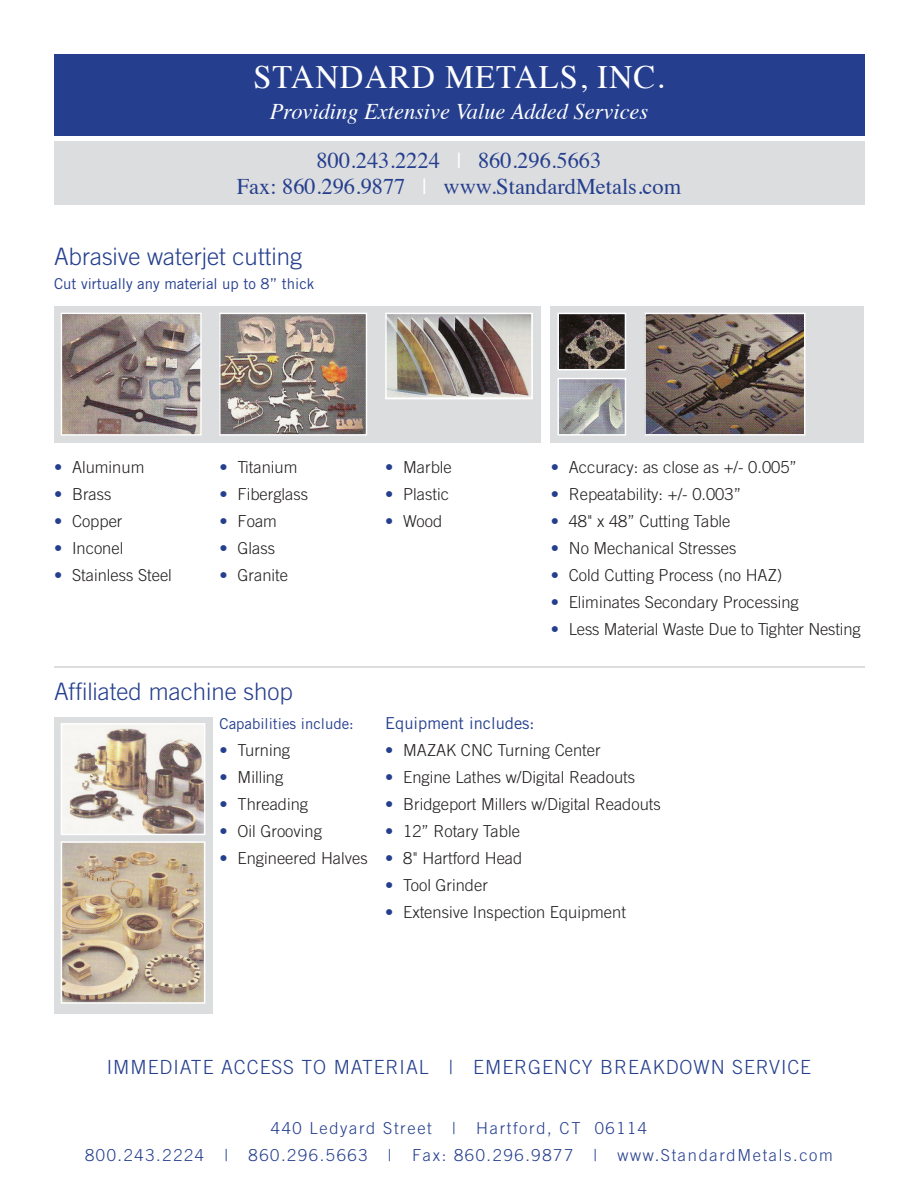
<style>
.page{position:relative;width:918px;height:1188px;background:#fff}
.page>*{position:absolute;margin:0;border:0;box-sizing:border-box;transform-origin:0 0}
.t1{font:32.55px "Times";letter-spacing:.03em;color:#fff}
.t2{font:300 24px "Trade Gothic";color:#253f8e}
.t3{font:italic 22.35px/48.3px "Times";color:#fff;text-align:center}
.t4{font:22.35px "Times";color:#253f8e}
.t5{font:300 19.5px "Trade Gothic";letter-spacing:.05em;color:#253f8e}
.t6{font:300 16.5px "Trade Gothic";color:#231f20}
.t7{font:300 16.5px/27px "Trade Gothic";letter-spacing:.1em;color:#253f8e;text-align:center}
.t8{font:16.5px "Trade Gothic";color:#253f8e}
.t9{font:15px "Trade Gothic";color:#253f8e}
.s1{font-style:normal;color:#253f8e}
.s2{font-style:normal}
.s3{color:#fff}
.s4{color:#253f8e}
</style>
<div class="page">
<div style="left:54px;top:54px;width:810px;height:82px;background:#253f8e"></div>
<div style="left:54px;top:142px;width:810px;height:63px;background:#dcdddf"></div>
<hr style="left:54px;top:666px;width:810px;height:2px;background:#dcdddf">
<div style="left:54px;top:306px;width:486px;height:136px;background:#dcdddf"></div>
<div style="left:551px;top:306px;width:313px;height:136px;background:#dcdddf"></div>
<div style="left:54px;top:717px;width:158px;height:297px;background:#dcdddf"></div>
<img style="left:560px;top:316px;width:63px;height:51px">
<div style="left:557px;top:313px;width:69px;height:57px;border:2px solid #fff"></div>
<img style="left:560px;top:381px;width:63px;height:52px">
<div style="left:557px;top:378px;width:69px;height:58px;border:2px solid #fff"></div>
<img style="left:388px;top:316px;width:142px;height:80px">
<div style="left:385px;top:313px;width:148px;height:86px;border:2px solid #fff"></div>
<img style="left:63px;top:315px;width:137px;height:119px">
<div style="left:61px;top:313px;width:141px;height:123px;border:1px solid #fff"></div>
<img style="left:221px;top:315px;width:144px;height:119px">
<div style="left:219px;top:313px;width:148px;height:123px;border:1px solid #fff"></div>
<img style="left:64px;top:726px;width:138px;height:106px">
<div style="left:61px;top:723px;width:144px;height:112px;border:2px solid #fff"></div>
<img style="left:64px;top:844px;width:138px;height:157px">
<div style="left:61px;top:841px;width:144px;height:163px;border:2px solid #fff"></div>
<img style="left:647px;top:316px;width:155px;height:117px">
<div style="left:644px;top:313px;width:161px;height:123px;border:2px solid #fff"></div>
<h1 class="t1" style="left:253px;top:65px;width:413px">Standard MetalS, Inc.</h1>
<h3 class="t3" style="left:270px;top:90px;width:380px">Providing Extensive Value Added Services<br><span class="s1">800.243.2224</span> <span class="s2">|</span> <span class="s1">860.296.5663</span></h3>
<h3 class="t4" style="left:237px;top:179px;width:446px">Fax: 860.296.9877 <span class="s3">|</span> www.StandardMetals.com</h3>
<h2 class="t2" style="left:54px;top:247px;width:250px">Abrasive waterjet cutting</h2>
<p class="t9" style="left:54px;top:278px;width:262px">Cut virtually any material up to 8” thick</p>
<p class="t6" style="left:54px;top:461px;width:92px"><span class="s4">•</span> Aluminum</p>
<p class="t6" style="left:54px;top:488px;width:59px"><span class="s4">•</span> Brass</p>
<p class="t6" style="left:54px;top:515px;width:70px"><span class="s4">•</span> Copper</p>
<p class="t6" style="left:54px;top:542px;width:71px"><span class="s4">•</span> Inconel</p>
<p class="t6" style="left:54px;top:569px;width:119px"><span class="s4">•</span> Stainless Steel</p>
<p class="t6" style="left:220px;top:461px;width:79px"><span class="s4">•</span> Titanium</p>
<p class="t6" style="left:220px;top:488px;width:90px"><span class="s4">•</span> Fiberglass</p>
<p class="t6" style="left:220px;top:515px;width:59px"><span class="s4">•</span> Foam</p>
<p class="t6" style="left:220px;top:542px;width:57px"><span class="s4">•</span> Glass</p>
<p class="t6" style="left:220px;top:569px;width:70px"><span class="s4">•</span> Granite</p>
<h2 class="t2" style="left:54px;top:682px;width:240px">Affiliated machine shop</h2>
<p class="t9" style="left:220px;top:718px;width:136px">Capabilities include:</p>
<p class="t6" style="left:220px;top:744px;width:72px"><span class="s4">•</span> Turning</p>
<p class="t6" style="left:220px;top:771px;width:65px"><span class="s4">•</span> Milling</p>
<p class="t6" style="left:220px;top:798px;width:90px"><span class="s4">•</span> Threading</p>
<p class="t6" style="left:220px;top:825px;width:104px"><span class="s4">•</span> Oil Grooving</p>
<p class="t6" style="left:220px;top:852px;width:150px"><span class="s4">•</span> Engineered Halves</p>
<p class="t6" style="left:385px;top:461px;width:68px"><span class="s4">•</span> Marble</p>
<p class="t6" style="left:385px;top:488px;width:65px"><span class="s4">•</span> Plastic</p>
<p class="t6" style="left:385px;top:515px;width:59px"><span class="s4">•</span> Wood</p>
<p class="t6" style="left:551px;top:461px;width:248px"><span class="s4">•</span> Accuracy: as close as +/- 0.005”</p>
<p class="t6" style="left:551px;top:488px;width:192px"><span class="s4">•</span> Repeatability: +/- 0.003”</p>
<p class="t6" style="left:551px;top:515px;width:181px"><span class="s4">•</span> 48" x 48” Cutting Table</p>
<p class="t6" style="left:551px;top:542px;width:187px"><span class="s4">•</span> No Mechanical Stresses</p>
<p class="t6" style="left:551px;top:569px;width:233px"><span class="s4">•</span> Cold Cutting Process (no HAZ)</p>
<p class="t6" style="left:551px;top:596px;width:250px"><span class="s4">•</span> Eliminates Secondary Processing</p>
<p class="t6" style="left:551px;top:623px;width:311px"><span class="s4">•</span> Less Material Waste Due to Tighter Nesting</p>
<p class="t8" style="left:385px;top:717px;width:151px">Equipment includes:</p>
<p class="t6" style="left:385px;top:744px;width:217px"><span class="s4">•</span> MAZAK CNC Turning Center</p>
<p class="t6" style="left:385px;top:771px;width:251px"><span class="s4">•</span> Engine Lathes w/Digital Readouts</p>
<p class="t6" style="left:385px;top:798px;width:277px"><span class="s4">•</span> Bridgeport Millers w/Digital Readouts</p>
<p class="t6" style="left:385px;top:825px;width:136px"><span class="s4">•</span> 12” Rotary Table</p>
<p class="t6" style="left:385px;top:852px;width:139px"><span class="s4">•</span> 8" Hartford Head</p>
<p class="t6" style="left:385px;top:879px;width:104px"><span class="s4">•</span> Tool Grinder</p>
<p class="t6" style="left:385px;top:906px;width:242px"><span class="s4">•</span> Extensive Inspection Equipment</p>
<p class="t5" style="left:107px;top:1060px;width:706px">IMMEDIATE ACCESS TO MATERIAL | EMERGENCY BREAKDOWN SERVICE</p>
<p class="t7" style="left:85px;top:1116px;width:749px">440 Ledyard Street | Hartford, CT 06114<br>800.243.2224 | 860.296.5663 | Fax: 860.296.9877 | www.StandardMetals.com</p>
</div>
